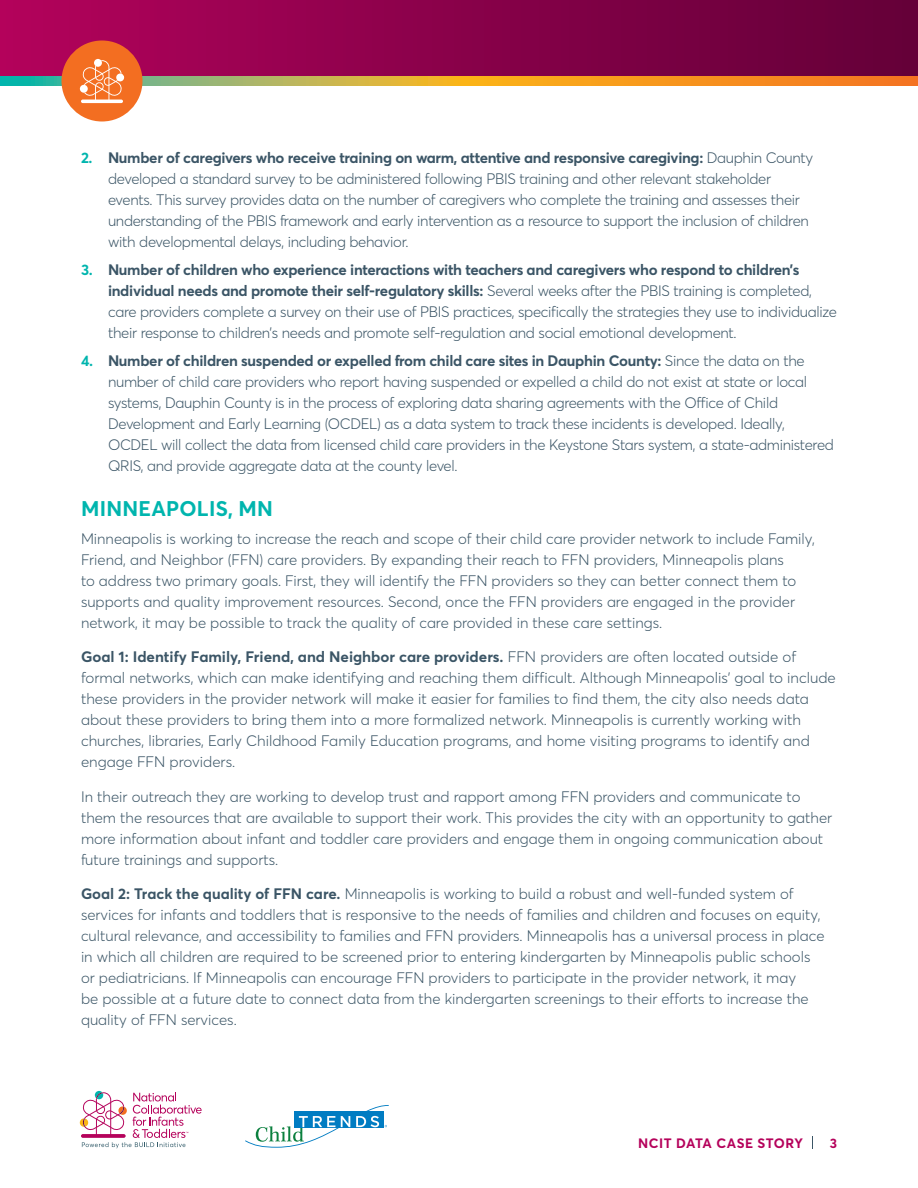
<style>
.page{position:relative;width:918px;height:1188px;background:#fff}
.page>*{position:absolute;margin:0;border:0;box-sizing:border-box;transform-origin:0 0}
.t1{font:700 21px "Averta PE";letter-spacing:.01em;color:#00b5ae}
.t2{font:300 15px/21px "Averta PE";color:#3b5566}
.t3{font:300 15px/21px "Averta PE";letter-spacing:-.02em;color:#3b5566}
.t4{font:700 13.5px "Averta PE";letter-spacing:.04em;color:#b5025b}
.s1{font-weight:700;color:#00b5ae}
.s2{font-weight:700}
</style>
<div class="page">
<div style="left:0;top:0;width:918px;height:81px;background:linear-gradient(to right,#b2025b,#630038)"></div>
<svg style="left:0;top:76px;width:918px;height:9px;background:#d0a23d"></svg>
<div style="left:62px;top:40px;width:80px;height:82px;background:#f36e21;border-radius:50%"></div>
<svg style="left:80px;top:59px;width:44px;height:44px"></svg>
<svg style="left:245px;top:1105px;width:144px;height:42px"></svg>
<svg style="left:80px;top:1091px;width:122px;height:57px"></svg>
<svg style="left:812px;top:1136px;width:1px;height:13px"></svg>
<p class="t3" style="left:108px;top:147px;width:707px;text-indent:-27px"><span class="s1">2.</span> <span class="s2">Number of caregivers who receive training on warm, attentive and responsive caregiving:</span> Dauphin County developed a standard survey to be administered following PBIS training and other relevant stakeholder events. This survey provides data on the number of caregivers who complete the training and assesses their understanding of the PBIS framework and early intervention as a resource to support the inclusion of children with developmental delays, including behavior.</p>
<p class="t3" style="left:108px;top:259px;width:730px;text-indent:-27px"><span class="s1">3.</span> <span class="s2">Number of children who experience interactions with teachers and caregivers who respond to children’s individual needs and promote their self-regulatory skills:</span> Several weeks after the PBIS training is completed, care providers complete a survey on their use of PBIS practices, specifically the strategies they use to individualize their response to children’s needs and promote self-regulation and social emotional development.</p>
<p class="t3" style="left:108px;top:349px;width:727px;text-indent:-27px"><span class="s1">4.</span> <span class="s2">Number of children suspended or expelled from child care sites in Dauphin County:</span> Since the data on the number of child care providers who report having suspended or expelled a child do not exist at state or local systems, Dauphin County is in the process of exploring data sharing agreements with the Office of Child Development and Early Learning (OCDEL) as a data system to track these incidents is developed. Ideally, OCDEL will collect the data from licensed child care providers in the Keystone Stars system, a state-administered QRIS, and provide aggregate data at the county level.</p>
<h1 class="t1" style="left:81px;top:494px;width:193px">MINNEAPOLIS, MN</h1>
<p class="t2" style="left:81px;top:528px;width:735px">Minneapolis is working to increase the reach and scope of their child care provider network to include Family, Friend, and Neighbor (FFN) care providers. By expanding their reach to FFN providers, Minneapolis plans<br>to address two primary goals. First, they will identify the FFN providers so they can better connect them to supports and quality improvement resources. Second, once the FFN providers are engaged in the provider network, it may be possible to track the quality of care provided in these care settings.</p>
<p class="t2" style="left:81px;top:646px;width:756px"><span class="s2">Goal 1: Identify Family, Friend, and Neighbor care providers.</span> FFN providers are often located outside of formal networks, which can make identifying and reaching them difficult. Although Minneapolis’ goal to include these providers in the provider network will make it easier for families to find them, the city also needs data about these providers to bring them into a more formalized network. Minneapolis is currently working with churches, libraries, Early Childhood Family Education programs, and home visiting programs to identify and engage FFN providers.</p>
<p class="t2" style="left:81px;top:786px;width:753px">In their outreach they are working to develop trust and rapport among FFN providers and communicate to them the resources that are available to support their work. This provides the city with an opportunity to gather more information about infant and toddler care providers and engage them in ongoing communication about future trainings and supports.</p>
<p class="t2" style="left:81px;top:883px;width:745px"><span class="s2">Goal 2: Track the quality of FFN care.</span> Minneapolis is working to build a robust and well-funded system of services for infants and toddlers that is responsive to the needs of families and children and focuses on equity, cultural relevance, and accessibility to families and FFN providers. Minneapolis has a universal process in place in which all children are required to be screened prior to entering kindergarten by Minneapolis public schools or pediatricians. If Minneapolis can encourage FFN providers to participate in the provider network, it may<br>be possible at a future date to connect data from the kindergarten screenings to their efforts to increase the quality of FFN services.</p>
<p class="t4" style="left:638px;top:1133px;width:166px">NCIT DATA CASE STORY</p>
<p class="t4" style="left:830px;top:1133px;width:9px">3</p>
</div>
